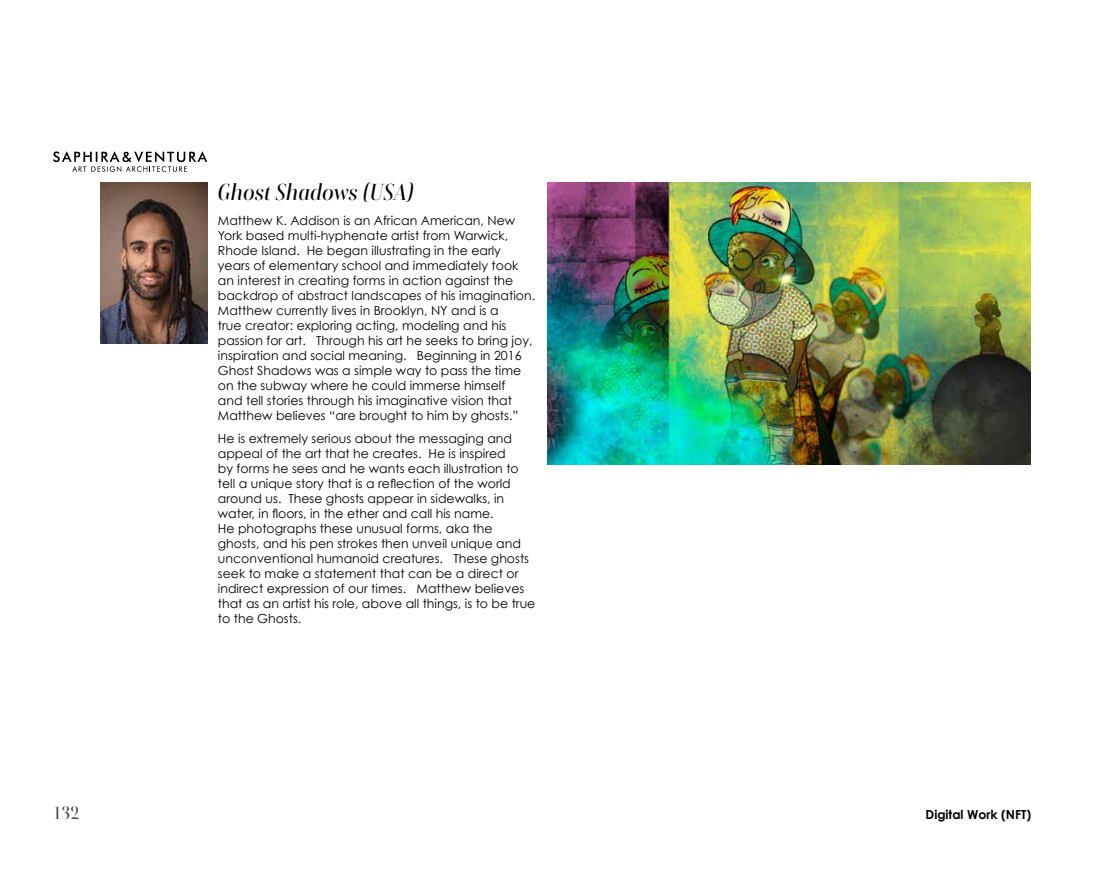
<style>
.page{position:relative;width:1102px;height:872px;background:#fff}
.page>*{position:absolute;margin:0;border:0;box-sizing:border-box;transform-origin:0 0}
.t1{font:italic 500 22.5px "Rion";color:#000}
.t2{font:500 17.5px "Rion";color:#4d4d4f}
.t3{font:12.5px/15px "Century Gothic";color:#000}
.t4{font:700 12.5px "Century Gothic";color:#000}
</style>
<div class="page">
<img style="left:100px;top:182px;width:107px;height:161px">
<img style="left:547px;top:182px;width:483px;height:282px">
<svg style="left:53px;top:151px;width:154px;height:21px"></svg>
<h2 class="t2" style="left:53px;top:802px;width:28px">132</h2>
<h1 class="t1" style="left:218px;top:178px;width:197px">Ghost Shadows (USA)</h1>
<p class="t3" style="left:218px;top:213px;width:319px">Matthew K. Addison is an African American, New York based multi-hyphenate artist from Warwick, Rhode Island. He began illustrating in the early years of elementary school and immediately took an interest in creating forms in action against the backdrop of abstract landscapes of his imagination.<br>Matthew currently lives in Brooklyn, NY and is a<br>true creator: exploring acting, modeling and his passion for art. Through his art he seeks to bring joy, inspiration and social meaning. Beginning in 2016<br>Ghost Shadows was a simple way to pass the time on the subway where he could immerse himself<br>and tell stories through his imaginative vision that Matthew believes “are brought to him by ghosts.”</p>
<p class="t3" style="left:218px;top:430px;width:319px">He is extremely serious about the messaging and appeal of the art that he creates. He is inspired<br>by forms he sees and he wants each illustration to tell a unique story that is a reflection of the world around us. These ghosts appear in sidewalks, in water, in floors, in the ether and call his name.<br>He photographs these unusual forms, aka the ghosts, and his pen strokes then unveil unique and unconventional humanoid creatures. These ghosts seek to make a statement that can be a direct or indirect expression of our times. Matthew believes that as an artist his role, above all things, is to be true to the Ghosts.</p>
<p class="t4" style="left:926px;top:804px;width:107px">Digital Work (NFT)</p>
</div>
